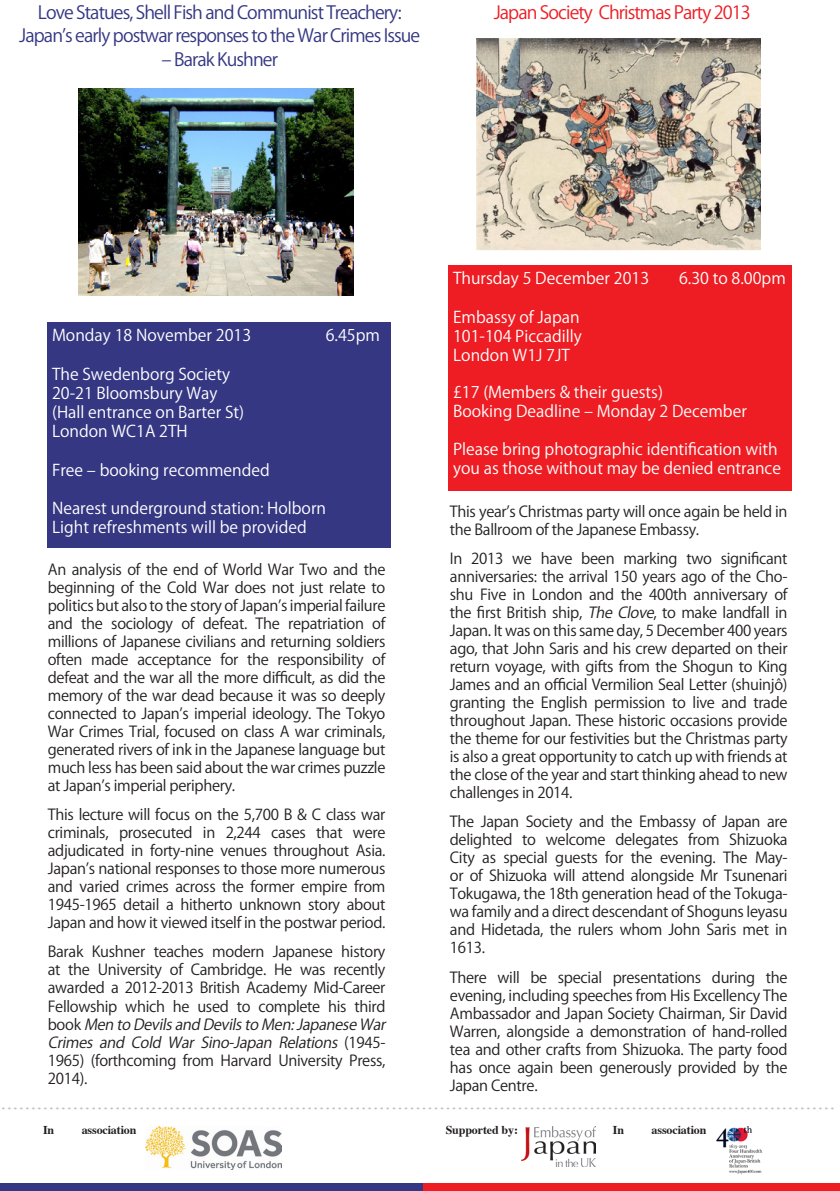
<style>
.page{position:relative;width:840px;height:1191px;background:#fff}
.page>*{position:absolute;margin:0;border:0;box-sizing:border-box;transform-origin:0 0}
.t1{font:24px "Times New Roman";color:#c0c1c4}
.t2{font:18px/23.6px "Koz Go Pr 6 N";letter-spacing:-.05em;color:#353783;text-align:center}
.t3{font:18px "Koz Go Pr 6 N";letter-spacing:-.05em;color:#ee1d23}
.t4{font:16px/19.2px "Koz Go Pr 6 N";color:#fff}
.t5{font:15px/18px "Koz Go Pr 6 N";letter-spacing:-.02em;color:#231f20;text-align:justify}
.t6{font:700 12px "Times";letter-spacing:-.01em;color:#231f20}
.s1{font-style:italic}
</style>
<div class="page">
<div style="left:1px;top:1183px;width:838px;height:8px;background:#ee1d23"></div>
<div style="left:0;top:1183px;width:422px;height:8px;background:#353783"></div>
<div style="left:47px;top:322px;width:343px;height:225px;background:#353783"></div>
<img style="left:146px;top:1126px;width:135px;height:43px">
<img style="left:78px;top:88px;width:276px;height:207px">
<div style="left:448px;top:265px;width:343px;height:225px;background:#ee1d23"></div>
<img style="left:476px;top:38px;width:284px;height:213px">
<img style="left:716px;top:1126px;width:46px;height:48px">
<img style="left:521px;top:1126px;width:74px;height:40px">
<p class="t2" style="left:19px;top:1px;width:402px">Love Statues, Shell Fish and Communist Treachery:<br>Japan’s early postwar responses to the War Crimes Issue</p>
<p class="t2" style="left:161px;top:48px;width:118px">– Barak Kushner</p>
<p class="t3" style="left:493px;top:2px;width:258px">Japan Society Christmas Party 2013</p>
<p class="t4" style="left:52px;top:326px;width:200px">Monday 18 November 2013</p>
<p class="t4" style="left:325px;top:326px;width:56px">6.45pm</p>
<p class="t4" style="left:52px;top:364px;width:180px">The Swedenborg Society</p>
<p class="t4" style="left:52px;top:384px;width:167px">20-21 Bloomsbury Way</p>
<p class="t4" style="left:52px;top:403px;width:193px">(Hall entrance on Barter St)</p>
<p class="t4" style="left:52px;top:422px;width:137px">London WC1A 2TH</p>
<p class="t4" style="left:52px;top:460px;width:219px">Free – booking recommended</p>
<p class="t4" style="left:52px;top:499px;width:275px">Nearest underground station: Holborn</p>
<p class="t4" style="left:52px;top:518px;width:256px">Light refreshments will be provided</p>
<p class="t5" style="left:48px;top:560px;width:339px">An analysis of the end of World War Two and the beginning of the Cold War does not just relate to politics but also to the story of Japan’s imperial failure and the sociology of defeat. The repatriation of millions of Japanese civilians and returning soldiers often made acceptance for the responsibility of defeat and the war all the more difficult, as did the memory of the war dead because it was so deeply connected to Japan’s imperial ideology. The Tokyo War Crimes Trial, focused on class A war criminals, generated rivers of ink in the Japanese language but much less has been said about the war crimes puzzle at Japan’s imperial periphery.</p>
<p class="t5" style="left:48px;top:806px;width:339px">This lecture will focus on the 5,700 B &amp; C class war criminals, prosecuted in 2,244 cases that were adjudicated in forty-nine venues throughout Asia.<br>Japan’s national responses to those more numerous and varied crimes across the former empire from 1945-1965 detail a hitherto unknown story about Japan and how it viewed itself in the postwar period.</p>
<p class="t5" style="left:48px;top:943px;width:343px;text-align:left">Barak Kushner teaches modern Japanese history at the University of Cambridge. He was recently awarded a 2012-2013 British Academy Mid-Career Fellowship which he used to complete his third b o o k <span class="s1">MentoDevilsandDevilstoMen:JapaneseWar Crimes and Cold War Sino-Japan Relations</span> ( 1 9 4 5 - 1965) (forthcoming from Harvard University Press, 2014).</p>
<p class="t4" style="left:453px;top:269px;width:197px">Thursday 5 December 2013</p>
<p class="t4" style="left:678px;top:269px;width:108px">6.30 to 8.00pm</p>
<p class="t4" style="left:453px;top:308px;width:128px">Embassy of Japan</p>
<p class="t4" style="left:453px;top:327px;width:130px">101-104 Piccadilly</p>
<p class="t4" style="left:453px;top:346px;width:118px">London W1J 7JT</p>
<p class="t4" style="left:453px;top:382px;width:211px">£17 (Members &amp; their guests)</p>
<p class="t4" style="left:453px;top:401px;width:295px">Booking Deadline – Monday 2 December</p>
<p class="t4" style="left:453px;top:440px;width:329px">Please bring photographic identification with you as those without may be denied entrance</p>
<p class="t5" style="left:449px;top:502px;width:339px">This year’s Christmas party will once again be held in the Ballroom of the Japanese Embassy.</p>
<p class="t5" style="left:449px;top:550px;width:339px">In 2013 we have been marking two significant anniversaries: the arrival 150 years ago of the Cho&shy;shu Five in London and the 400th anniversary of the first British ship, <span class="s1">TheClove</span>, to make landfall in Japan. It was on this same day, 5 December 400 years ago, that John Saris and his crew departed on their return voyage, with gifts from the Shogun to King James and an official Vermilion Seal Letter (shuinjô) granting the English permission to live and trade throughout Japan. These historic occasions provide the theme for our festivities but the Christmas party is also a great opportunity to catch up with friends at the close of the year and start thinking ahead to new challenges in 2014.</p>
<p class="t5" style="left:449px;top:813px;width:339px">The Japan Society and the Embassy of Japan are delighted to welcome delegates from Shizuoka City as special guests for the evening. The May&shy;or of Shizuoka will attend alongside Mr Tsunenari Tokugawa, the 18th generation head of the Tokuga&shy;wa family and a direct descendant of Shoguns Ieyasu and Hidetada, the rulers whom John Saris met in 1613.</p>
<p class="t5" style="left:449px;top:968px;width:339px">There will be special presentations during the evening, including speeches from His Excellency The Ambassador and Japan Society Chairman, Sir David Warren, alongside a demonstration of hand-rolled tea and other crafts from Shizuoka. The party food has once again been generously provided by the Japan Centre.</p>
<p class="t1" style="left:1px;top:1084px;width:836px">...........................................................................................................................................</p>
<p class="t6" style="left:43px;top:1118px;width:13px">In</p>
<p class="t6" style="left:82px;top:1118px;width:56px">association</p>
<p class="t6" style="left:445px;top:1118px;width:74px">Supported by:</p>
<p class="t6" style="left:612px;top:1118px;width:13px">In</p>
<p class="t6" style="left:651px;top:1118px;width:56px">association</p>
</div>
